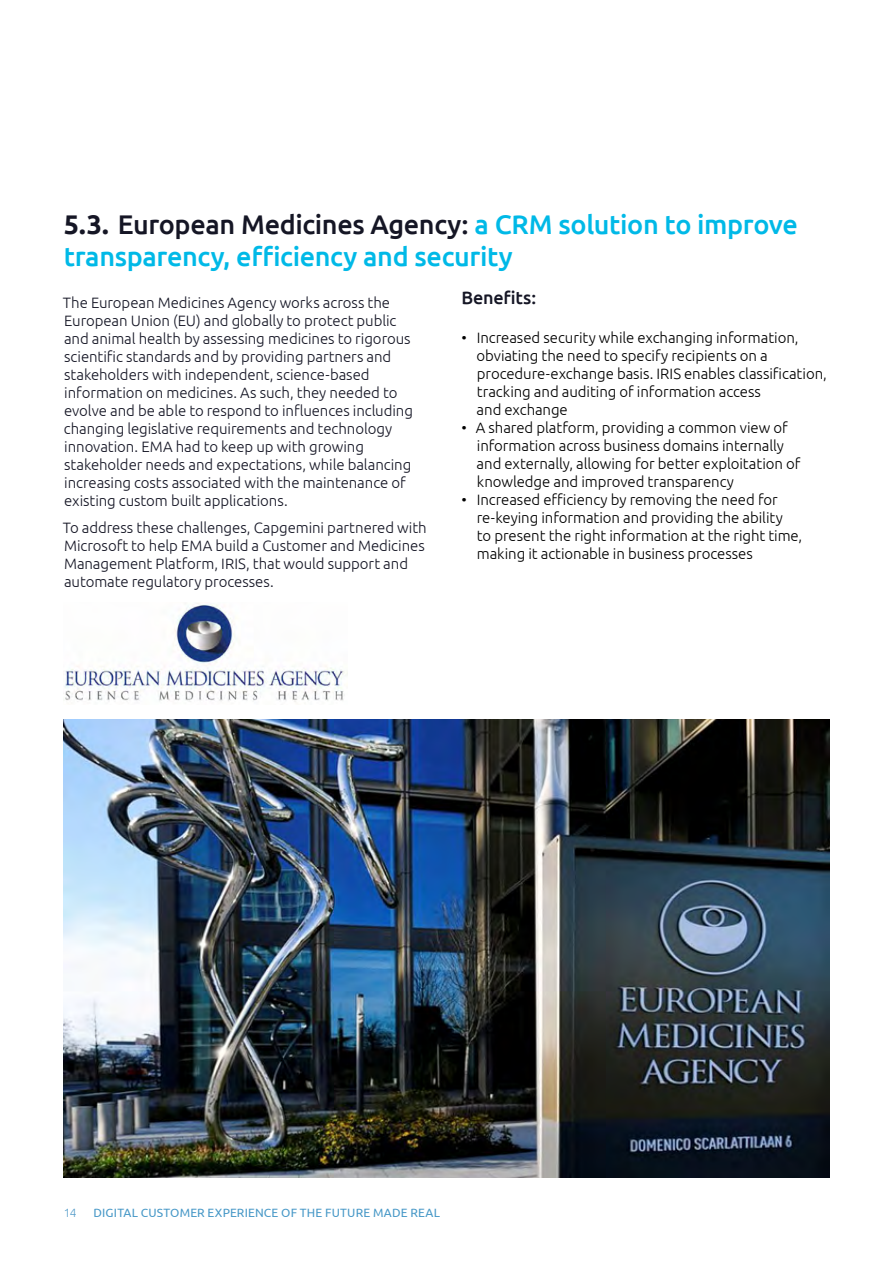
<style>
.page{position:relative;width:893px;height:1263px;background:#fff}
.page>*{position:absolute;margin:0;border:0;box-sizing:border-box;transform-origin:0 0}
.t1{font:500 27px/32.4px "Ubuntu";letter-spacing:-.015em;color:#00b9e7}
.t2{font:500 18px "Ubuntu";letter-spacing:-.01em;color:#151625}
.t3{font:300 15px/18px "Ubuntu";letter-spacing:-.005em;color:#151625}
.t4{font:300 15px/18px "Ubuntu";letter-spacing:-.005em;color:#000}
.t5{font:12px "Ubuntu";letter-spacing:.015em;color:#4798c7}
.t6{font:300 12px "Ubuntu";color:#569dca}
.s1{font-weight:700;color:#151625}
.s2{color:#151625}
</style>
<div class="page">
<img style="left:64px;top:603px;width:283px;height:99px">
<img style="left:64px;top:719px;width:765px;height:459px">
<h1 class="t1" style="left:64px;top:207px;width:736px"><span class="s1">5.3.</span> <span class="s2">European Medicines Agency:</span> a CRM solution to improve transparency, efficiency and security</h1>
<p class="t3" style="left:63px;top:294px;width:352px">The European Medicines Agency works across the European Union (EU) and globally to protect public and animal health by assessing medicines to rigorous scientific standards and by providing partners and stakeholders with independent, science-based information on medicines. As such, they needed to evolve and be able to respond to influences including changing legislative requirements and technology innovation. EMA had to keep up with growing stakeholder needs and expectations, while balancing increasing costs associated with the maintenance of existing custom built applications.</p>
<p class="t3" style="left:63px;top:519px;width:365px">To address these challenges, Capgemini partnered with Microsoft to help EMA build a Customer and Medicines Management Platform, IRIS, that would support and automate regulatory processes.</p>
<p class="t2" style="left:461px;top:286px;width:76px">Benefits:</p>
<p class="t4" style="left:476px;top:328px;width:352px;text-indent:-15px">• Increased security while exchanging information, obviating the need to specify recipients on a procedure-exchange basis. IRIS enables classification, tracking and auditing of information access<br>and exchange</p>
<p class="t4" style="left:477px;top:418px;width:325px;text-indent:-15px">• A shared platform, providing a common view of information across business domains internally and externally, allowing for better exploitation of knowledge and improved transparency</p>
<p class="t4" style="left:477px;top:490px;width:327px;text-indent:-15px">• Increased efficiency by removing the need for re-keying information and providing the ability<br>to present the right information at the right time, making it actionable in business processes</p>
<p class="t6" style="left:64px;top:1205px;width:14px">14</p>
<p class="t5" style="left:94px;top:1205px;width:348px">DIGITAL CUSTOMER EXPERIENCE OF THE FUTURE MADE REAL</p>
</div>
